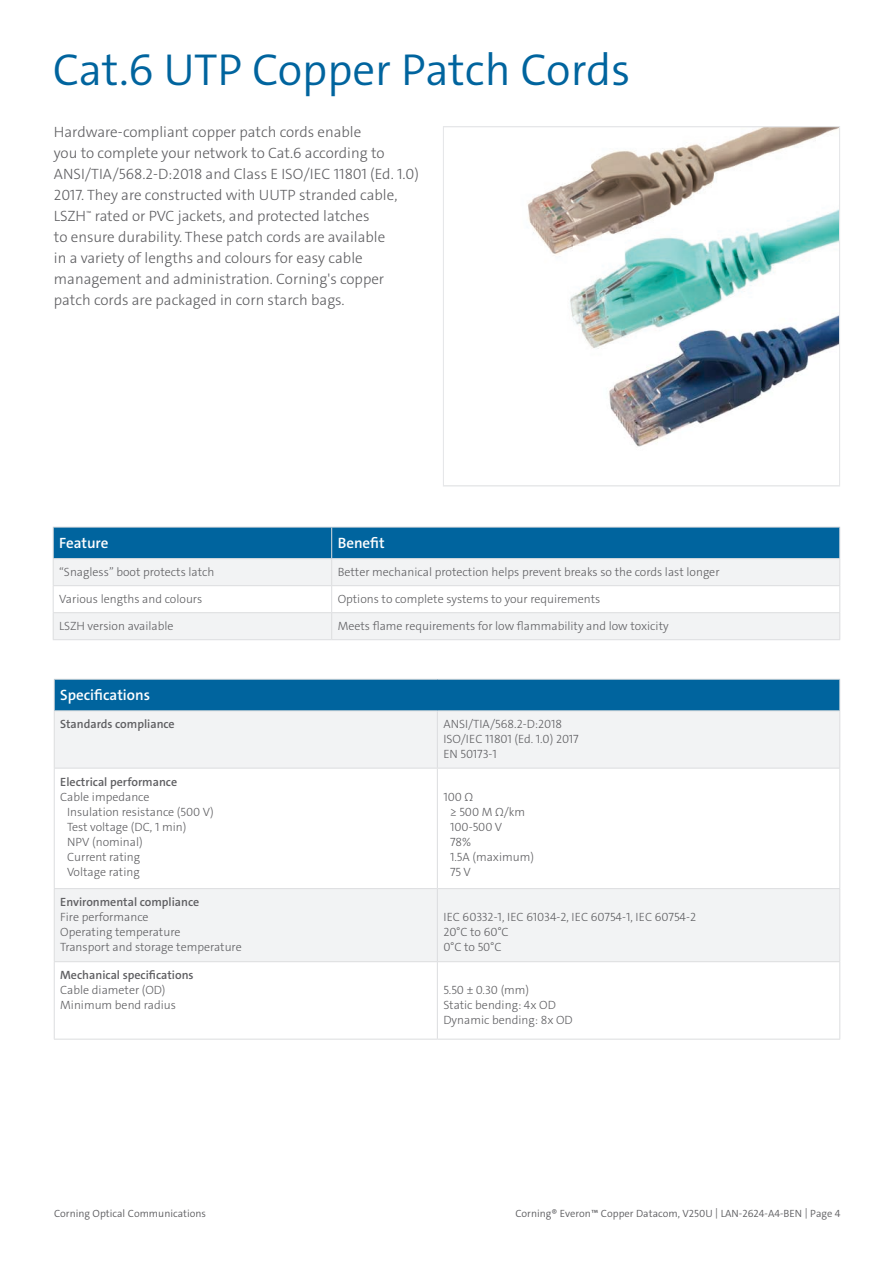
<style>
.page{position:relative;width:894px;height:1263px;background:#fff}
.page>*{position:absolute;margin:0;border:0;box-sizing:border-box;transform-origin:0 0}
.Headline_40pt{font:300 45px "The Sans C4 s";color:#00649e}
.Body_Book_11pt{font:300 15px/21px "The Sans C4 s";color:#5f5f62}
.Caption_Table_Small{font:600 15px "The Sans C4 s";color:#fff}
.Caption_Table_Small-2{font:300 12px "The Sans C4 s";color:#5f5f62}
.Caption_Table_Small-3{font:600 12px "The Sans C4 s";color:#5f5f62}
.t1{font:300 10.5px "The Sans C4 s";color:#5f5f62}
</style>
<div class="page">
<img style="left:527px;top:128px;width:310px;height:169px">
<img style="left:570px;top:297px;width:267px;height:150px">
<div style="left:443px;top:126px;width:396px;height:360px;border:1px solid #e6e7e9"></div>
<hr style="left:53px;top:526px;width:278px;height:1px;background:#dcdddf">
<hr style="left:331px;top:526px;width:508px;height:1px;background:#dcdddf">
<svg style="left:53px;top:527px;width:787px;height:112px"></svg>
<hr style="left:53px;top:639px;width:278px;height:1px;background:#dcdddf">
<hr style="left:331px;top:639px;width:508px;height:1px;background:#dcdddf">
<div style="left:54px;top:679px;width:785px;height:32px;background:#00649e"></div>
<svg style="left:55px;top:711px;width:784px;height:250px;fill:#f2f3f4"></svg>
<hr style="left:839px;top:679px;width:1px;height:31px;background:#dcdddf">
<hr style="left:54px;top:679px;width:383px;height:1px;background:#dcdddf">
<hr style="left:54px;top:679px;width:1px;height:31px;background:#dcdddf">
<hr style="left:437px;top:679px;width:402px;height:1px;background:#dcdddf">
<hr style="left:54px;top:710px;width:383px;height:1px;background:#dcdddf">
<hr style="left:54px;top:711px;width:1px;height:56px;background:#dcdddf">
<hr style="left:437px;top:710px;width:402px;height:1px;background:#dcdddf">
<hr style="left:437px;top:711px;width:1px;height:56px;background:#dcdddf">
<hr style="left:839px;top:711px;width:1px;height:56px;background:#dcdddf">
<hr style="left:54px;top:767px;width:383px;height:1px;background:#dcdddf">
<hr style="left:54px;top:768px;width:1px;height:120px;background:#dcdddf">
<hr style="left:437px;top:767px;width:402px;height:1px;background:#dcdddf">
<hr style="left:437px;top:768px;width:1px;height:120px;background:#dcdddf">
<hr style="left:839px;top:768px;width:1px;height:120px;background:#dcdddf">
<hr style="left:54px;top:888px;width:383px;height:1px;background:#dcdddf">
<hr style="left:54px;top:889px;width:1px;height:72px;background:#dcdddf">
<hr style="left:437px;top:888px;width:402px;height:1px;background:#dcdddf">
<hr style="left:437px;top:889px;width:1px;height:72px;background:#dcdddf">
<hr style="left:839px;top:889px;width:1px;height:72px;background:#dcdddf">
<hr style="left:54px;top:961px;width:383px;height:1px;background:#dcdddf">
<hr style="left:54px;top:962px;width:1px;height:76px;background:#dcdddf">
<hr style="left:437px;top:961px;width:402px;height:1px;background:#dcdddf">
<hr style="left:437px;top:962px;width:1px;height:76px;background:#dcdddf">
<hr style="left:839px;top:962px;width:1px;height:76px;background:#dcdddf">
<hr style="left:54px;top:1038px;width:383px;height:1px;background:#dcdddf">
<hr style="left:437px;top:1038px;width:402px;height:1px;background:#dcdddf">
<p class="Headline_40pt" style="left:53px;top:41px;width:579px">Cat.6 UTP Copper Patch Cords</p>
<p class="Body_Book_11pt" style="left:54px;top:122px;width:366px">Hardware-compliant copper patch cords enable<br>you to complete your network to Cat.6 according to ANSI/TIA/568.2-D:2018 and Class E ISO/IEC 11801 (Ed. 1.0)<br>2017. They are constructed with UUTP stranded cable, LSZH<sup>™</sup> rated or PVC jackets, and protected latches<br>to ensure durability. These patch cords are available<br>in a variety of lengths and colours for easy cable management and administration. Corning's copper patch cords are packaged in corn starch bags.</p>
<p class="Caption_Table_Small" style="left:59px;top:533px;width:51px">Feature</p>
<p class="Caption_Table_Small" style="left:337px;top:533px;width:49px">Benefit</p>
<p class="Caption_Table_Small-2" style="left:59px;top:564px;width:157px">“Snagless” boot protects latch</p>
<p class="Caption_Table_Small-2" style="left:337px;top:564px;width:383px">Better mechanical protection helps prevent breaks so the cords last longer</p>
<p class="Caption_Table_Small-2" style="left:59px;top:591px;width:145px">Various lengths and colours</p>
<p class="Caption_Table_Small-2" style="left:337px;top:591px;width:264px">Options to complete systems to your requirements</p>
<p class="Caption_Table_Small-2" style="left:59px;top:618px;width:116px">LSZH version available</p>
<p class="Caption_Table_Small-2" style="left:337px;top:618px;width:332px">Meets flame requirements for low flammability and low toxicity</p>
<p class="Caption_Table_Small" style="left:60px;top:685px;width:91px">Specifications</p>
<p class="Caption_Table_Small-3" style="left:60px;top:716px;width:116px">Standards compliance</p>
<p class="Caption_Table_Small-2" style="left:443px;top:716px;width:120px">ANSI/TIA/568.2-D:2018</p>
<p class="Caption_Table_Small-2" style="left:443px;top:731px;width:137px">ISO/IEC 11801 (Ed. 1.0) 2017</p>
<p class="Caption_Table_Small-2" style="left:443px;top:746px;width:55px">EN 50173-1</p>
<p class="Caption_Table_Small-3" style="left:60px;top:774px;width:118px">Electrical performance</p>
<p class="Caption_Table_Small-2" style="left:60px;top:789px;width:91px">Cable impedance</p>
<p class="Caption_Table_Small-2" style="left:67px;top:804px;width:148px">Insulation resistance (500 V)</p>
<p class="Caption_Table_Small-2" style="left:67px;top:819px;width:121px">Test voltage (DC, 1 min)</p>
<p class="Caption_Table_Small-2" style="left:67px;top:834px;width:77px">NPV (nominal)</p>
<p class="Caption_Table_Small-2" style="left:67px;top:849px;width:75px">Current rating</p>
<p class="Caption_Table_Small-2" style="left:67px;top:864px;width:74px">Voltage rating</p>
<p class="Caption_Table_Small-2" style="left:443px;top:789px;width:31px">100 Ω</p>
<p class="Caption_Table_Small-2" style="left:450px;top:804px;width:77px">≥ 500 M Ω/km</p>
<p class="Caption_Table_Small-2" style="left:450px;top:819px;width:54px">100-500 V</p>
<p class="Caption_Table_Small-2" style="left:450px;top:834px;width:22px">78%</p>
<p class="Caption_Table_Small-2" style="left:450px;top:849px;width:85px">1.5A (maximum)</p>
<p class="Caption_Table_Small-2" style="left:450px;top:864px;width:22px">75 V</p>
<p class="Caption_Table_Small-3" style="left:60px;top:894px;width:140px">Environmental compliance</p>
<p class="Caption_Table_Small-2" style="left:60px;top:909px;width:90px">Fire performance</p>
<p class="Caption_Table_Small-2" style="left:60px;top:924px;width:122px">Operating temperature</p>
<p class="Caption_Table_Small-2" style="left:60px;top:939px;width:183px">Transport and storage temperature</p>
<p class="Caption_Table_Small-3" style="left:60px;top:967px;width:135px">Mechanical specifications</p>
<p class="Caption_Table_Small-2" style="left:60px;top:982px;width:107px">Cable diameter (OD)</p>
<p class="Caption_Table_Small-2" style="left:60px;top:997px;width:117px">Minimum bend radius</p>
<p class="Caption_Table_Small-2" style="left:443px;top:909px;width:254px">IEC 60332-1, IEC 61034-2, IEC 60754-1, IEC 60754-2</p>
<p class="Caption_Table_Small-2" style="left:443px;top:924px;width:67px">20°C to 60°C</p>
<p class="Caption_Table_Small-2" style="left:443px;top:939px;width:60px">0°C to 50°C</p>
<p class="Caption_Table_Small-2" style="left:443px;top:982px;width:87px">5.50 ± 0.30 (mm)</p>
<p class="Caption_Table_Small-2" style="left:443px;top:997px;width:114px">Static bending: 4x OD</p>
<p class="Caption_Table_Small-2" style="left:443px;top:1012px;width:131px">Dynamic bending: 8x OD</p>
<p class="t1" style="left:54px;top:1206px;width:153px">Corning Optical Communications</p>
<p class="t1" style="left:515px;top:1206px;width:326px">Corning® Everon™ Copper Datacom, V250U | LAN-2624-A4-BEN | Page 4</p>
</div>
